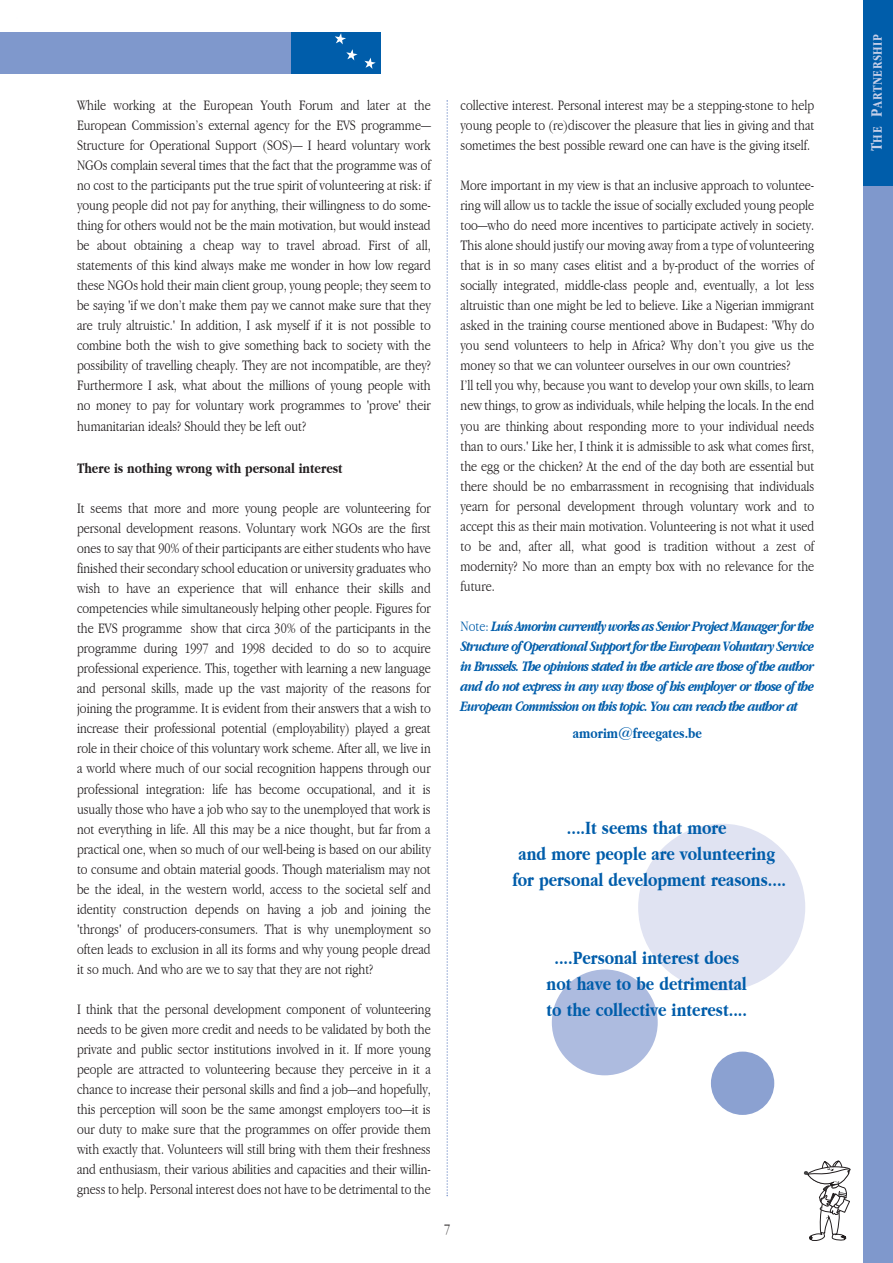
<style>
.page{position:relative;width:893px;height:1263px;background:#fff}
.page>*{position:absolute;margin:0;border:0;box-sizing:border-box;transform-origin:0 0}
.t1{font:700 condensed 19.5px/26.1px "Garamond";color:#005daa;text-align:center}
.t2{font:300 condensed 15px/20.1px "Garamond";color:#231f20;text-align:justify}
.t3{font:italic 700 condensed 15px/20.1px "Garamond";letter-spacing:-.05em;color:#005daa;text-align:justify}
.t4{font:700 condensed 15px "Garamond";color:#231f20}
.t5{font:700 condensed 15px "Garamond";color:#005daa}
.t6{font:700 condensed 13.5px "Garamond";letter-spacing:.045em;color:#c6cfe9}
.s1{font-weight:300;font-style:normal}
.s2{font-size:16.5px}
</style>
<div class="page">
<svg style="left:446px;top:100px;width:2px;height:1096px"></svg>
<div style="left:863px;top:0;width:29px;height:1263px;background:#7f98cc"></div>
<div style="left:638px;top:824px;width:167px;height:167px;background:#e0e3f2;border-radius:50%"></div>
<div style="left:552px;top:970px;width:105px;height:105px;background:#adbbdf;border-radius:50%"></div>
<div style="left:711px;top:1052px;width:63px;height:63px;background:#8ba1d1;border-radius:50%"></div>
<div style="left:0;top:32px;width:292px;height:42px;background:#7f98cc"></div>
<div style="left:291px;top:32px;width:89px;height:41px;background:#005daa"></div>
<svg style="left:300px;top:32px;width:81px;height:42px"></svg>
<div style="left:863px;top:0;width:29px;height:185px;background:#005daa"></div>
<svg style="left:803px;top:1160px;width:48px;height:81px"></svg>
<p class="t2" style="left:77px;top:95px;width:355px">While working at the European Youth Forum and later at the European Commission’s external agency for the EVS programme— Structure for Operational Support (SOS)— I heard voluntary work NGOs complain several times that the fact that the programme was of no cost to the participants put the true spirit of volunteering at risk: if young people did not pay for anything, their willingness to do some&shy;thing for others would not be the main motivation, but would instead be about obtaining a cheap way to travel abroad. First of all, statements of this kind always make me wonder in how low regard these NGOs hold their main client group, young people; they seem to be saying 'if we don’t make them pay we cannot make sure that they are truly altruistic.' In addition, I ask myself if it is not possible to combine both the wish to give something back to society with the possibility of travelling cheaply. They are not incompatible, are they?<br>Furthermore I ask, what about the millions of young people with no money to pay for voluntary work programmes to 'prove' their humanitarian ideals? Should they be left out?</p>
<p class="t4" style="left:77px;top:460px;width:267px">There is nothing wrong with personal interest</p>
<p class="t2" style="left:77px;top:498px;width:355px">It seems that more and more young people are volunteering for personal development reasons. Voluntary work NGOs are the first ones to say that 90% of their participants are either students who have finished their secondary school education or university graduates who wish to have an experience that will enhance their skills and competencies while simultaneously helping other people. Figures for the EVS programme show that circa 30% of the participants in the programme during 1997 and 1998 decided to do so to acquire professional experience. This, together with learning a new language and personal skills, made up the vast majority of the reasons for joining the programme. It is evident from their answers that a wish to increase their professional potential (employability) played a great role in their choice of this voluntary work scheme. After all, we live in a world where much of our social recognition happens through our professional integration: life has become occupational, and it is usually those who have a job who say to the unemployed that work is not everything in life. All this may be a nice thought, but far from a practical one, when so much of our well-being is based on our ability to consume and obtain material goods. Though materialism may not be the ideal, in the western world, access to the societal self and identity construction depends on having a job and joining the 'throngs' of producers-consumers. That is why unemployment so often leads to exclusion in all its forms and why young people dread it so much. And who are we to say that they are not right?</p>
<p class="t2" style="left:77px;top:999px;width:355px">I think that the personal development component of volunteering needs to be given more credit and needs to be validated by both the private and public sector institutions involved in it. If more young people are attracted to volunteering because they perceive in it a chance to increase their personal skills and find a job—and hopefully, this perception will soon be the same amongst employers too—it is our duty to make sure that the programmes on offer provide them with exactly that. Volunteers will still bring with them their freshness and enthusiasm, their various abilities and capacities and their willin&shy;gness to help. Personal interest does not have to be detrimental to the</p>
<p class="t2" style="left:460px;top:95px;width:355px">collective interest. Personal interest may be a stepping-stone to help young people to (re)discover the pleasure that lies in giving and that sometimes the best possible reward one can have is the giving itself.</p>
<p class="t2" style="left:460px;top:175px;width:355px;text-align:left">More important in my view is that an inclusive approach to voluntee&shy;ring will allow us to tackle the issue of socially excluded young people too—who do need more incentives to participate actively in society.<br>This alone should justify our moving away from a type of volunteering that is in so many cases elitist and a by-product of the worries of socially integrated, middle-class people and, eventually, a lot less altruistic than one might be led to believe. Like a Nigerian immigrant asked in the training course mentioned above in Budapest: 'Why do you send volunteers to help in Africa? Why don’t you give us the money so that we can volunteer ourselves in our own countries?<br>I’ll tell you why, because you want to develop your own skills, to learn new things, to grow as individuals, while helping the locals. In the end you are thinking about responding more to your individual needs than to ours.' Like her, I think it is admissible to ask what comes first, the egg or the chicken? At the end of the day both are essential but there should be no embarrassment in recognising that individuals yearn for personal development through voluntary work and to accept this as their main motivation. Volunteering is not what it used to be and, after all, what good is tradition without a zest of modernity? No more than an empty box with no relevance for the future.</p>
<p class="t3" style="left:460px;top:616px;width:355px"><span class="s1">Note:</span> Luís Amorim currently works as Senior Project Manager for the Structure of Operational Support for the European Voluntary Service in Brussels. The opinions stated in the article are those of the author and do not express in any way those of his employer or those of the European Commission on this topic. You can reach the author at</p>
<p class="t5" style="left:573px;top:725px;width:130px">amorim@freegates.be</p>
<h1 class="t1" style="left:512px;top:814px;width:275px">....It seems that more<br>and more people are volunteering for personal development reasons....</h1>
<h1 class="t1" style="left:546px;top:945px;width:202px">....Personal interest does not have to be detrimental to the collective interest....</h1>
<p class="t2" style="left:444px;top:1219px;width:8px">7</p>
<p class="t6" style="left:869px;top:151px;width:119px;rotate:-90deg"><span class="s2">T</span>HE <span class="s2">P</span>ARTNERSHIP</p>
</div>
